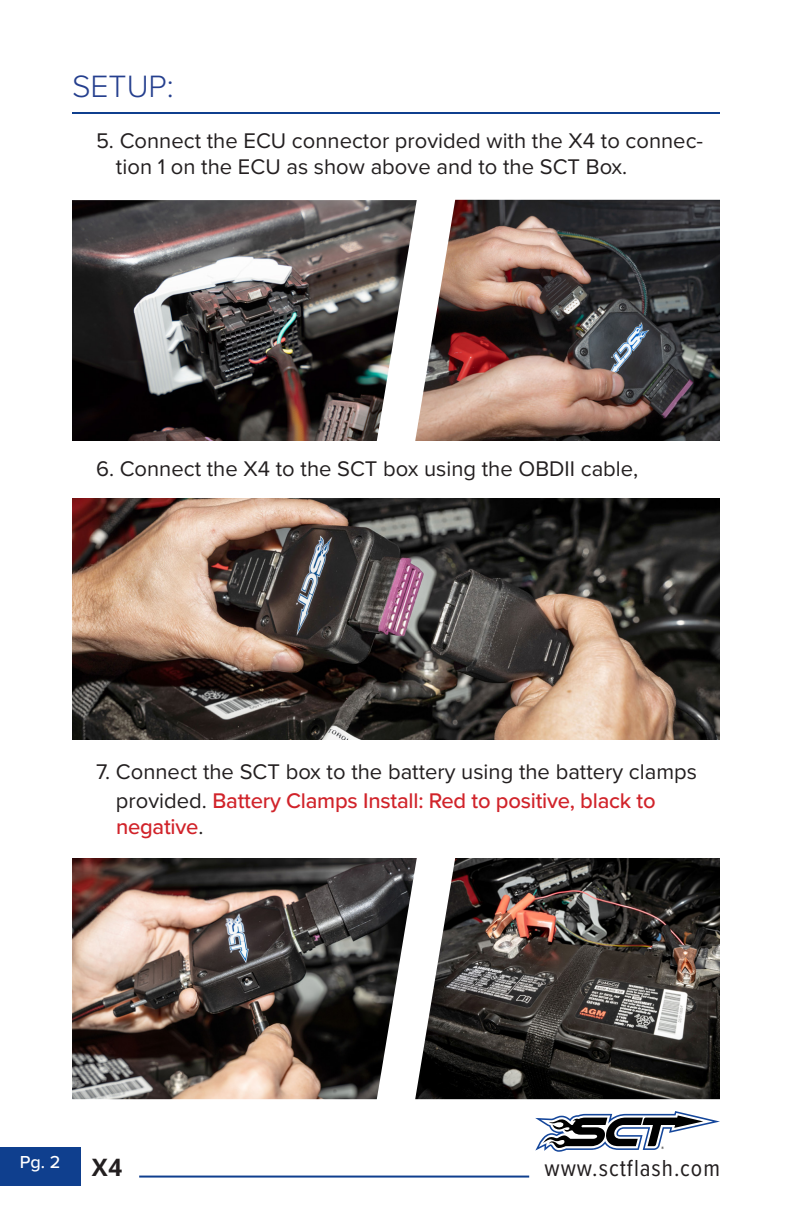
<style>
.page{position:relative;width:792px;height:1224px;background:#fff}
.page>*{position:absolute;margin:0;border:0;box-sizing:border-box;transform-origin:0 0}
.t1{font:300 32px "Proxima Nova";color:#253f8e}
.t2{font:24px "Proxima Nova Cond";letter-spacing:.04em;color:#231f20}
.t3{font:700 24px "Open Sans";color:#231f20}
.t4{font:22px/26.4px "Proxima Nova";color:#231f20}
.t5{font:500 22px "Proxima Nova";letter-spacing:-.01em;color:#d1232a}
.t6{font:500 18px "Proxima Nova";color:#fff}
.s1{font-weight:500;color:#d1232a}
.s2{font-weight:400;color:#231f20}
</style>
<div class="page">
<hr style="left:139px;top:1176px;width:390px;height:2px;background:#0f3f8e">
<hr style="left:72px;top:112px;width:648px;height:2px;background:#0f3f8e">
<svg style="left:535px;top:1111px;width:185px;height:41px"></svg>
<div style="left:0;top:1147px;width:80px;height:39px;background:#0f3f8e"></div>
<img style="left:72px;top:200px;width:343px;height:241px">
<img style="left:72px;top:858px;width:343px;height:241px">
<img style="left:415px;top:200px;width:305px;height:241px">
<img style="left:415px;top:858px;width:305px;height:241px">
<img style="left:72px;top:499px;width:648px;height:241px">
<p class="t1" style="left:72px;top:63px;width:103px">SETUP:</p>
<p class="t4" style="left:116px;top:126px;width:589px;text-indent:-20px">5. Connect the ECU connector provided with the X4 to connec&shy;tion 1 on the ECU as show above and to the SCT Box.</p>
<p class="t4" style="left:96px;top:455px;width:544px">6. Connect the X4 to the SCT box using the OBDII cable,</p>
<p class="t4" style="left:116px;top:756px;width:583px;line-height:28.8px;text-indent:-20px">7. Connect the SCT box to the battery using the battery clamps provided. <span class="s1">Battery Clamps Install: Red to positive, black to</span></p>
<p class="t5" style="left:116px;top:810px;width:89px">negative<span class="s2">.</span></p>
<p class="t6" style="left:20px;top:1148px;width:42px">Pg. 2</p>
<p class="t3" style="left:92px;top:1151px;width:32px">X4</p>
<p class="t2" style="left:544px;top:1150px;width:177px">www.sctflash.com</p>
</div>
